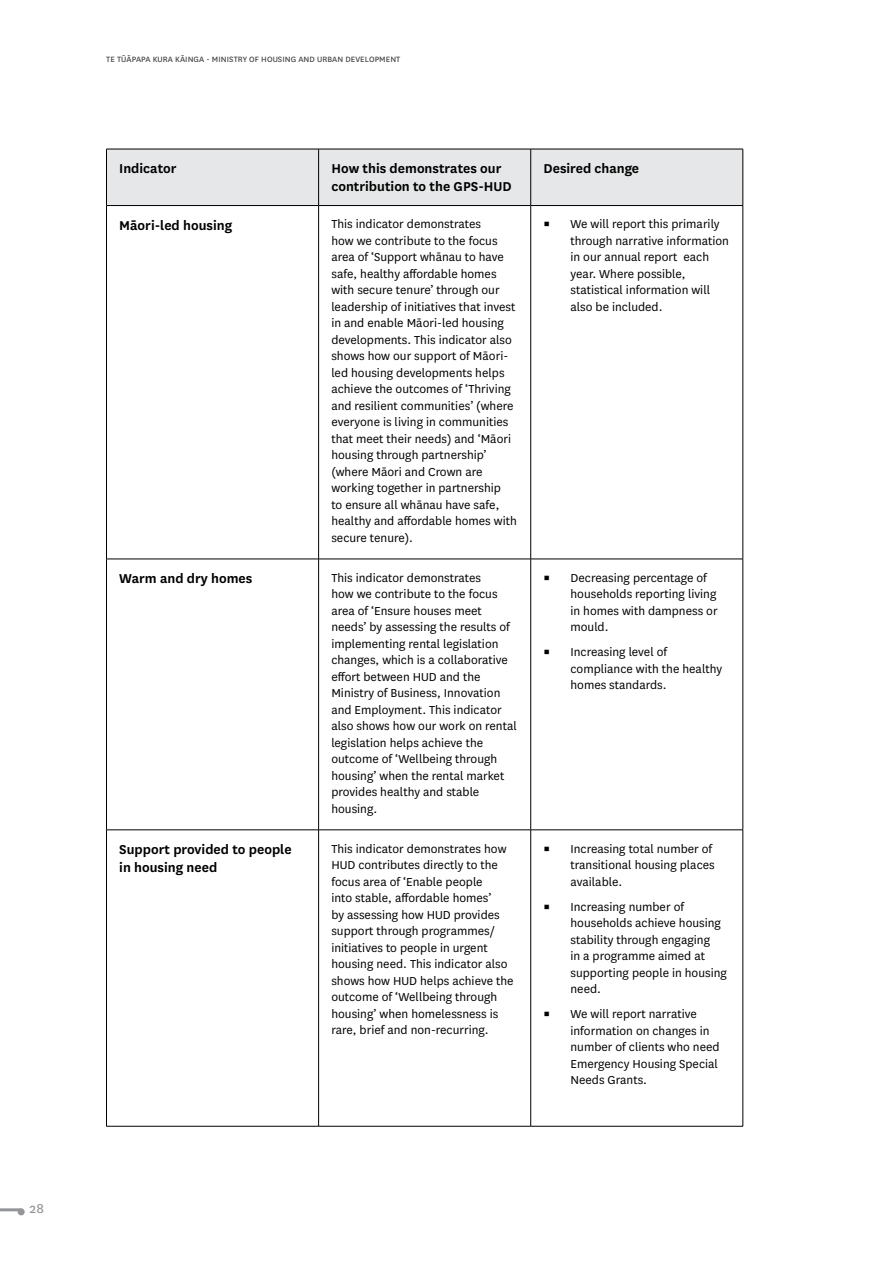
<style>
.page{position:relative;width:893px;height:1263px;background:#fff}
.page>*{position:absolute;margin:0;border:0;box-sizing:border-box;transform-origin:0 0}
.t1{font:600 15px/18px "National";color:#000}
.t2{font:15px "National";color:#939598}
.t3{font:13.5px/16.5px "National";color:#000}
.t4{font:9px "National";letter-spacing:.01em;color:#414042}
</style>
<div class="page">
<div style="left:107px;top:150px;width:636px;height:55px;background:#e6e7e8"></div>
<hr style="left:106px;top:149px;width:213px;height:1px;background:#000">
<hr style="left:106px;top:149px;width:1px;height:56px;background:#000">
<hr style="left:319px;top:149px;width:212px;height:1px;background:#000">
<hr style="left:318px;top:149px;width:1px;height:56px;background:#000">
<hr style="left:531px;top:149px;width:212px;height:1px;background:#000">
<hr style="left:530px;top:149px;width:1px;height:56px;background:#000">
<hr style="left:743px;top:149px;width:1px;height:56px;background:#000">
<hr style="left:106px;top:205px;width:213px;height:1px;background:#000">
<hr style="left:106px;top:206px;width:1px;height:353px;background:#000">
<hr style="left:319px;top:205px;width:212px;height:1px;background:#000">
<hr style="left:318px;top:206px;width:1px;height:353px;background:#000">
<hr style="left:531px;top:205px;width:212px;height:1px;background:#000">
<hr style="left:530px;top:206px;width:1px;height:353px;background:#000">
<hr style="left:743px;top:206px;width:1px;height:353px;background:#000">
<hr style="left:106px;top:559px;width:213px;height:1px;background:#000">
<hr style="left:106px;top:559px;width:1px;height:271px;background:#000">
<hr style="left:319px;top:559px;width:212px;height:1px;background:#000">
<hr style="left:318px;top:559px;width:1px;height:271px;background:#000">
<hr style="left:531px;top:559px;width:212px;height:1px;background:#000">
<hr style="left:530px;top:559px;width:1px;height:271px;background:#000">
<hr style="left:743px;top:559px;width:1px;height:271px;background:#000">
<hr style="left:106px;top:829px;width:213px;height:1px;background:#000">
<hr style="left:106px;top:830px;width:1px;height:296px;background:#000">
<hr style="left:319px;top:829px;width:212px;height:1px;background:#000">
<hr style="left:318px;top:830px;width:1px;height:296px;background:#000">
<hr style="left:531px;top:829px;width:212px;height:1px;background:#000">
<hr style="left:530px;top:830px;width:1px;height:296px;background:#000">
<hr style="left:743px;top:830px;width:1px;height:296px;background:#000">
<hr style="left:106px;top:1126px;width:213px;height:1px;background:#000">
<hr style="left:319px;top:1126px;width:212px;height:1px;background:#000">
<hr style="left:531px;top:1126px;width:212px;height:1px;background:#000">
<hr style="left:0;top:1208px;width:21px;height:3px;background:#939598">
<div style="left:18px;top:1208px;width:7px;height:7px;background:#939598;border-radius:50%"></div>
<p class="t2" style="left:30px;top:1199px;width:16px">28</p>
<p class="t4" style="left:106px;top:53px;width:296px">TE TŪĀPAPA KURA KĀINGA - MINISTRY OF HOUSING AND URBAN DEVELOPMENT</p>
<p class="t1" style="left:119px;top:158px;width:59px">Indicator</p>
<p class="t1" style="left:331px;top:158px;width:182px">How this demonstrates our contribution to the GPS-HUD</p>
<p class="t1" style="left:543px;top:158px;width:97px">Desired change</p>
<p class="t1" style="left:119px;top:215px;width:114px">Māori-led housing</p>
<p class="t3" style="left:331px;top:215px;width:187px">This indicator demonstrates<br>how we contribute to the focus area of ‘Support whānau to have safe, healthy affordable homes with secure tenure’ through our leadership of initiatives that invest in and enable Māori-led housing developments. This indicator also shows how our support of Māori&shy;led housing developments helps achieve the outcomes of ‘Thriving and resilient communities’ (where everyone is living in communities that meet their needs) and ‘Māori housing through partnership’ (where Māori and Crown are working together in partnership<br>to ensure all whānau have safe, healthy and affordable homes with secure tenure).</p>
<p class="t3" style="left:570px;top:215px;width:160px;text-indent:-27px">▪ We will report this primarily through narrative information in our annual report each year. Where possible, statistical information will also be included.</p>
<p class="t1" style="left:119px;top:568px;width:135px">Warm and dry homes</p>
<p class="t3" style="left:331px;top:569px;width:187px">This indicator demonstrates<br>how we contribute to the focus area of ‘Ensure houses meet needs’ by assessing the results of implementing rental legislation changes, which is a collaborative effort between HUD and the<br>Ministry of Business, Innovation and Employment. This indicator also shows how our work on rental legislation helps achieve the outcome of ‘Wellbeing through housing’ when the rental market provides healthy and stable housing.</p>
<p class="t3" style="left:570px;top:569px;width:149px;text-indent:-27px">▪ Decreasing percentage of households reporting living in homes with dampness or mould.</p>
<p class="t3" style="left:570px;top:643px;width:153px;text-indent:-27px">▪ Increasing level of compliance with the healthy homes standards.</p>
<p class="t1" style="left:119px;top:839px;width:174px">Support provided to people in housing need</p>
<p class="t3" style="left:331px;top:840px;width:184px">This indicator demonstrates how<br>HUD contributes directly to the focus area of ‘Enable people<br>into stable, affordable homes’<br>by assessing how HUD provides support through programmes/ initiatives to people in urgent housing need. This indicator also shows how HUD helps achieve the outcome of ‘Wellbeing through housing’ when homelessness is rare, brief and non-recurring.</p>
<p class="t3" style="left:570px;top:840px;width:146px;text-indent:-27px">▪ Increasing total number of transitional housing places available.</p>
<p class="t3" style="left:570px;top:898px;width:158px;text-indent:-27px">▪ Increasing number of households achieve housing stability through engaging<br>in a programme aimed at supporting people in housing need.</p>
<p class="t3" style="left:570px;top:1005px;width:151px;text-indent:-27px">▪ We will report narrative information on changes in number of clients who need<br>Emergency Housing Special<br>Needs Grants.</p>
</div>
